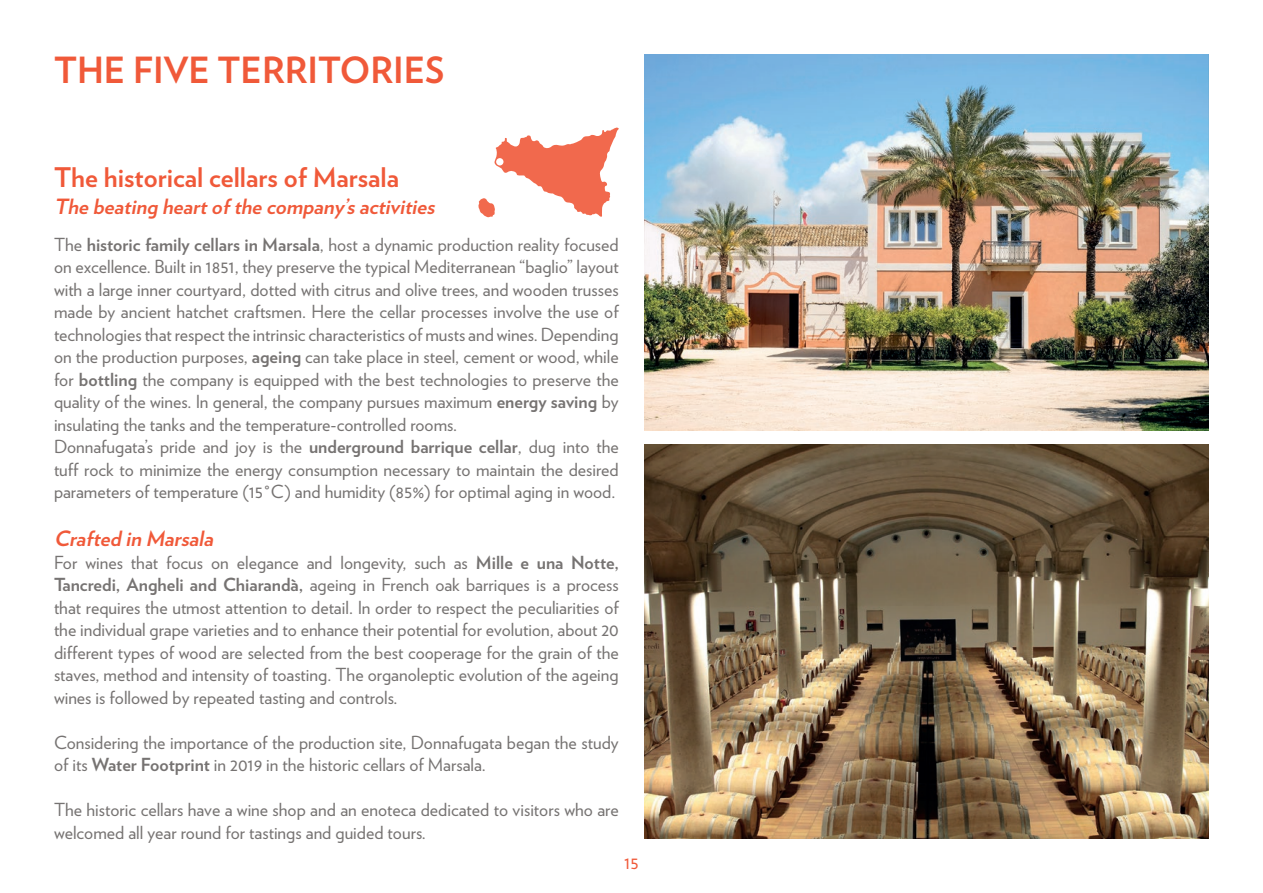
<style>
.page{position:relative;width:1263px;height:893px;background:#fff}
.page>*{position:absolute;margin:0;border:0;box-sizing:border-box;transform-origin:0 0}
.t1{font:700 36px "Verlag";color:#f05939}
.t2{font:700 27px "Verlag";color:#f05939}
.t3{font:italic 700 21px "Verlag";color:#f05939}
.t4{font:18px/22.5px "Verlag";color:#767372}
.t5{font:18px "Verlag";color:#f05939}
.s1{font-weight:700}
</style>
<div class="page">
<img style="left:644px;top:445px;width:565px;height:394px">
<img style="left:644px;top:54px;width:565px;height:376px">
<svg style="left:478px;top:127px;width:141px;height:90px"></svg>
<div style="left:496px;top:158px;width:7px;height:7px;background:#fff;border-radius:50%"></div>
<h1 class="t1" style="left:54px;top:42px;width:392px">THE FIVE TERRITORIES</h1>
<h2 class="t2" style="left:54px;top:156px;width:347px">The historical cellars of Marsala</h2>
<p class="t3" style="left:54px;top:190px;width:388px">Thebeating heartofthecompany’sactivities</p>
<p class="t4" style="left:54px;top:232px;width:566px">The <span class="s1">historic family cellars in Marsala</span>, host a dynamic production reality focused on excellence. Built in 1851, they preserve the typical Mediterranean “baglio” layout with a large inner courtyard, dotted with citrus and olive trees, and wooden trusses made by ancient hatchet craftsmen. Here the cellar processes involve the use of technologies that respect the intrinsic characteristics of musts and wines. Depending on the production purposes, <span class="s1">ageing</span> can take place in steel, cement or wood, while for <span class="s1">bottling</span> the company is equipped with the best technologies to preserve the quality of the wines. In general, the company pursues maximum <span class="s1">energy saving</span> by insulating the tanks and the temperature-controlled rooms.<br>Donnafugata’s pride and joy is the <span class="s1">underground barrique cellar</span>, dug into the tuff rock to minimize the energy consumption necessary to maintain the desired parameters of temperature (15°C) and humidity (85%) for optimal aging in wood.</p>
<p class="t3" style="left:54px;top:522px;width:166px">Crafted in Marsala</p>
<p class="t4" style="left:54px;top:550px;width:566px;text-align:justify">For wines that focus on elegance and longevity, such as <span class="s1">Mille e una Notte, Tancredi, Angheli and Chiarandà,</span> ageing in French oak barriques is a process that requires the utmost attention to detail. In order to respect the peculiarities of the individual grape varieties and to enhance their potential for evolution, about 20 different types of wood are selected from the best cooperage for the grain of the staves, method and intensity of toasting. The organoleptic evolution of the ageing wines is followed by repeated tasting and controls.</p>
<p class="t4" style="left:54px;top:730px;width:566px">Considering the importance of the production site, Donnafugata began the study of its <span class="s1">Water Footprint</span> in 2019 in the historic cellars of Marsala.</p>
<p class="t4" style="left:54px;top:798px;width:566px">The historic cellars have a wine shop and an enoteca dedicated to visitors who are welcomed all year round for tastings and guided tours.</p>
<p class="t5" style="left:624px;top:849px;width:16px">15</p>
</div>
